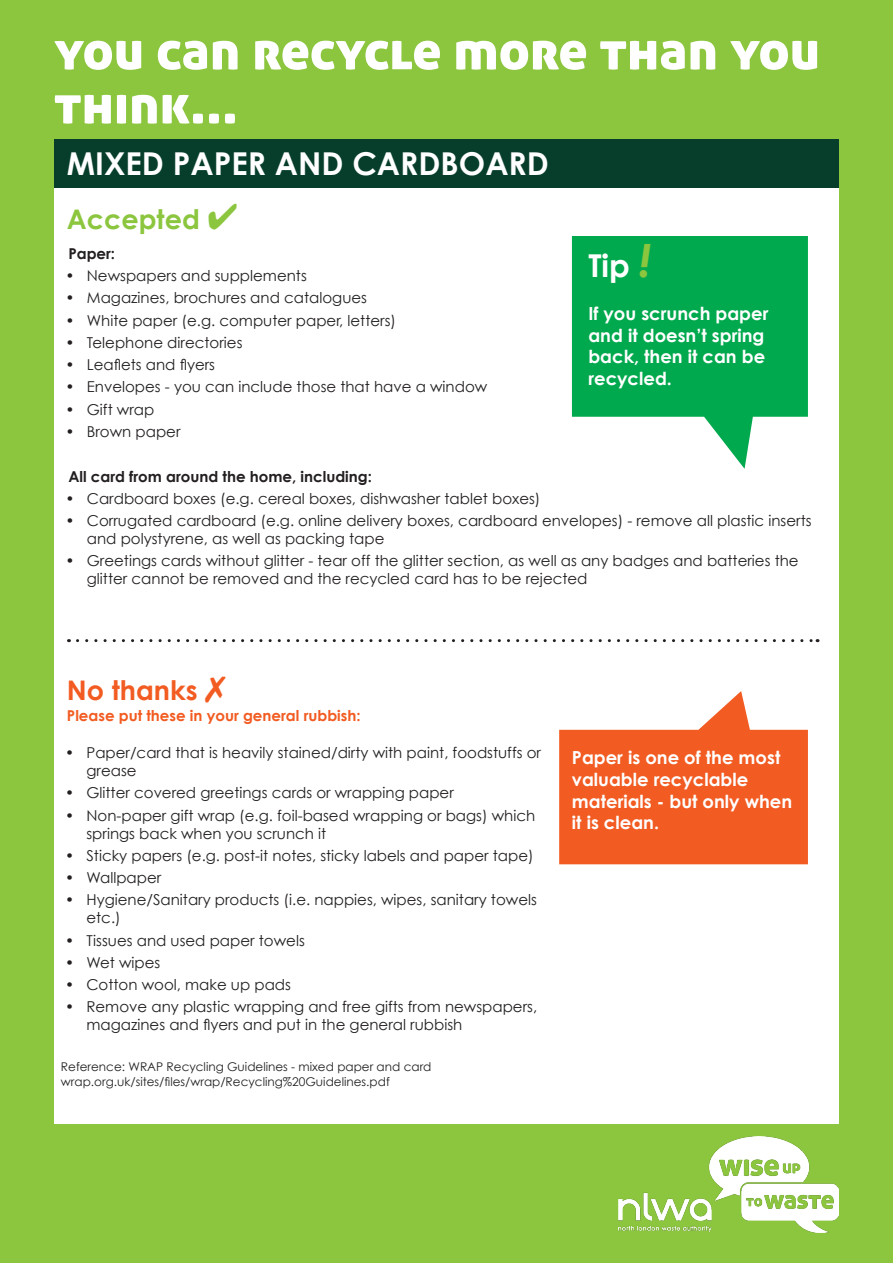
<style>
.page{position:relative;width:893px;height:1263px;background:#8bc63e}
.page>*{position:absolute;margin:0;border:0;box-sizing:border-box;transform-origin:0 0}
.t1{font:54px/54px "Aller Display";color:#fff}
.t2{font:700 31.5px "Century Gothic";color:#fff}
.t3{font:700 27px "Century Gothic";color:#8bc63e}
.t4{font:700 27px "Century Gothic";color:#f25b21}
.t5{font:700 18px/21.6px "Century Gothic";color:#fff}
.t6{font:15px/18px "Century Gothic";color:#231f20}
.t7{font:700 15px "Century Gothic";color:#231f20}
.t8{font:700 15px "Century Gothic";color:#f25b21}
.t9{font:12px "Century Gothic";color:#231f20}
.s1{font-style:italic;font-size:45px;color:#8bc63e}
</style>
<div class="page">
<div style="left:54px;top:139px;width:785px;height:985px;background:#fff"></div>
<div style="left:54px;top:139px;width:785px;height:49px;background:#073e2b"></div>
<svg style="left:572px;top:236px;width:236px;height:233px;fill:#00a94d"></svg>
<svg style="left:559px;top:691px;width:249px;height:173px"></svg>
<svg style="left:77px;top:639px;width:741px;height:3px"></svg>
<img style="left:618px;top:1136px;width:221px;height:96px">
<p class="t1" style="left:54px;top:22px;width:768px">you can recycle more than you think...</p>
<p class="t2" style="left:67px;top:143px;width:483px">MIXED PAPER AND CARDBOARD</p>
<p class="t3" style="left:67px;top:202px;width:172px">Accepted ✔</p>
<p class="t2" style="left:588px;top:246px;width:64px">Tip <span class="s1">!</span></p>
<p class="t5" style="left:588px;top:302px;width:182px">If you scrunch paper and it doesn’t spring back, then it can be recycled.</p>
<p class="t7" style="left:68px;top:244px;width:48px">Paper:</p>
<p class="t6" style="left:66px;top:267px;width:243px">• Newspapers and supplements</p>
<p class="t6" style="left:66px;top:289px;width:303px">• Magazines, brochures and catalogues</p>
<p class="t6" style="left:66px;top:311px;width:332px">• White paper (e.g. computer paper, letters)</p>
<p class="t6" style="left:66px;top:333px;width:178px">• Telephone directories</p>
<p class="t6" style="left:66px;top:356px;width:151px">• Leaflets and flyers</p>
<p class="t6" style="left:66px;top:378px;width:423px">• Envelopes - you can include those that have a window</p>
<p class="t6" style="left:66px;top:400px;width:90px">• Gift wrap</p>
<p class="t6" style="left:66px;top:422px;width:116px">• Brown paper</p>
<p class="t7" style="left:68px;top:467px;width:305px">All card from around the home, including:</p>
<p class="t6" style="left:66px;top:489px;width:476px">• Cardboard boxes (e.g. cereal boxes, dishwasher tablet boxes)</p>
<p class="t6" style="left:87px;top:511px;width:726px;text-indent:-21px">• Corrugated cardboard (e.g. online delivery boxes, cardboard envelopes) - remove all plastic inserts and polystyrene, as well as packing tape</p>
<p class="t6" style="left:87px;top:552px;width:713px;text-indent:-21px">• Greetings cards without glitter - tear off the glitter section, as well as any badges and batteries the glitter cannot be removed and the recycled card has to be rejected</p>
<p class="t4" style="left:67px;top:673px;width:132px">No thanks</p>
<p class="t8" style="left:67px;top:706px;width:295px">Please put these in your general rubbish:</p>
<p class="t6" style="left:86px;top:743px;width:456px;text-indent:-21px">• Paper/card that is heavily stained/dirty with paint, foodstuffs or grease</p>
<p class="t6" style="left:65px;top:784px;width:390px">• Glitter covered greetings cards or wrapping paper</p>
<p class="t6" style="left:86px;top:806px;width:450px;text-indent:-21px">• Non-paper gift wrap (e.g. foil-based wrapping or bags) which springs back when you scrunch it</p>
<p class="t6" style="left:65px;top:846px;width:470px">• Sticky papers (e.g. post-it notes, sticky labels and paper tape)</p>
<p class="t6" style="left:65px;top:868px;width:98px">• Wallpaper</p>
<p class="t6" style="left:86px;top:891px;width:452px;text-indent:-21px">• Hygiene/Sanitary products (i.e. nappies, wipes, sanitary towels etc.)</p>
<p class="t6" style="left:65px;top:931px;width:241px">• Tissues and used paper towels</p>
<p class="t6" style="left:65px;top:953px;width:97px">• Wet wipes</p>
<p class="t6" style="left:65px;top:975px;width:227px">• Cotton wool, make up pads</p>
<p class="t6" style="left:86px;top:998px;width:452px;text-indent:-21px">• Remove any plastic wrapping and free gifts from newspapers, magazines and flyers and put in the general rubbish</p>
<p class="t9" style="left:61px;top:1060px;width:372px">Reference: WRAP Recycling Guidelines - mixed paper and card</p>
<p class="t9" style="left:61px;top:1074px;width:330px">wrap.org.uk/sites/files/wrap/Recycling%20Guidelines.pdf</p>
<p class="t5" style="left:572px;top:746px;width:210px">Paper is one of the most valuable recyclable</p>
<p class="t5" style="left:572px;top:790px;width:222px">materials - but only when it is clean.</p>
</div>
